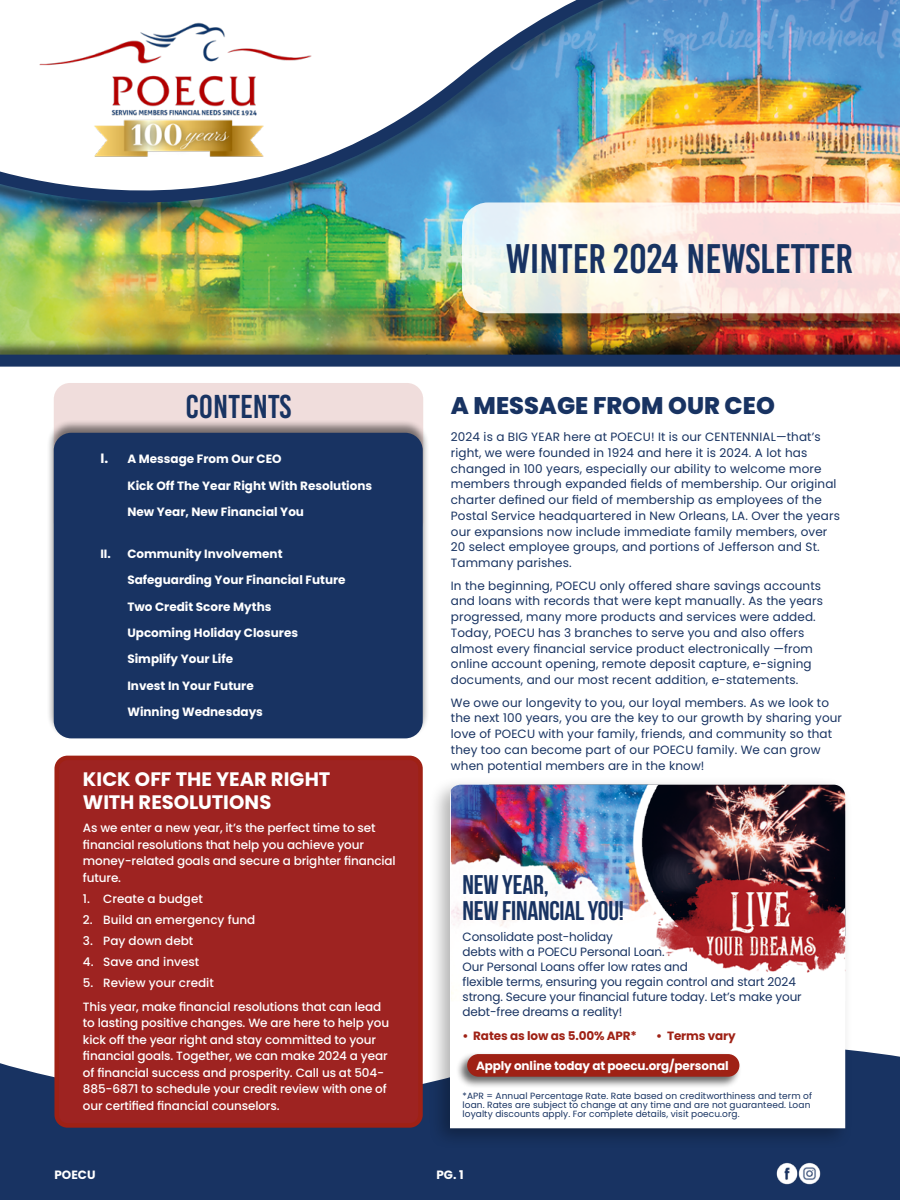
<style>
.page{position:relative;width:900px;height:1200px;background:#fff}
.page>*{position:absolute;margin:0;border:0;box-sizing:border-box;transform-origin:0 0}
.t1{font:41.25px "Bebas Kai";color:#183362}
.t2{font:33px "Bebas Kai";color:#183362}
.t3{font:700 27px/25.5px "Bebas Neue";letter-spacing:-.01em;color:#183362}
.t4{font:800 24px "Poppins";color:#183362}
.t5{font:700 19.5px/22.5px "Poppins";color:#fff}
.t6{font:12px/15.8px "Poppins";letter-spacing:.01em;color:#183362}
.t7{font:500 12px/16.5px "Poppins";letter-spacing:-.01em;color:#fff}
.t8{font:700 12px "Poppins";color:#fff}
.t9{font:12px/15px "Poppins";letter-spacing:-.01em;color:#183362}
.t10{font:700 12px "Poppins";letter-spacing:-.01em;color:#9f2115}
.t11{font:9px/9px "Poppins";letter-spacing:.01em;color:#183362}
.s1{font-size:13.5px}
</style>
<div class="page">
<div style="left:0;top:1050px;width:900px;height:150px;background:#183362"></div>
<img style="left:0;top:288px;width:900px;height:51px">
<img style="left:0;top:0;width:900px;height:288px">
<div style="left:0;top:339px;width:900px;height:29px;background:#000;opacity:.6"></div>
<div style="left:0;top:355px;width:900px;height:12px;background:#183362"></div>
<div style="left:468px;top:209px;width:432px;height:125px;background:#000;opacity:.5"></div>
<svg style="left:462px;top:202px;width:438px;height:111px;background:#f8ece5"></svg>
<div style="left:54px;top:383px;width:369px;height:154px;background:#f0dddc;border-radius:16px"></div>
<div style="left:47px;top:419px;width:383px;height:320px;background:#000;opacity:.5"></div>
<div style="left:54px;top:433px;width:369px;height:305px;background:#183362;border-radius:18px"></div>
<div style="left:57px;top:758px;width:364px;height:367px;background:#9e2321;border-radius:11px"></div>
<div style="left:54px;top:756px;width:369px;height:372px;border:4px solid #9f2115;border-radius:11px"></div>
<div style="left:428px;top:777px;width:425px;height:373px;background:#000;opacity:.3"></div>
<svg style="left:450px;top:785px;width:395px;height:343px"></svg>
<img style="left:451px;top:785px;width:394px;height:216px">
<div style="left:455px;top:1052px;width:287px;height:37px;background:#000;opacity:.6"></div>
<div style="left:467px;top:1054px;width:272px;height:23px;background:#9f2115;border-radius:11px"></div>
<img style="left:776px;top:1162px;width:45px;height:23px">
<h2 class="t2" style="left:185px;top:389px;width:107px">CONTENTS</h2>
<p class="t8" style="left:100px;top:452px;width:183px"><span class="s1">I.</span> A Message From Our CEO</p>
<p class="t8" style="left:127px;top:479px;width:246px">Kick Off The Year Right With Resolutions</p>
<p class="t8" style="left:127px;top:505px;width:178px">New Year, New Financial You</p>
<p class="t8" style="left:100px;top:546px;width:184px">II. Community Involvement</p>
<p class="t8" style="left:127px;top:573px;width:220px">Safeguarding Your Financial Future</p>
<p class="t8" style="left:127px;top:599px;width:146px">Two Credit Score Myths</p>
<p class="t8" style="left:127px;top:626px;width:172px">Upcoming Holiday Closures</p>
<p class="t8" style="left:127px;top:652px;width:107px">Simplify Your Life</p>
<p class="t8" style="left:127px;top:679px;width:128px">Invest In Your Future</p>
<p class="t8" style="left:127px;top:705px;width:137px">Winning Wednesdays</p>
<h3 class="t5" style="left:83px;top:768px;width:249px">KICK OFF THE YEAR RIGHT<br>WITH RESOLUTIONS</h3>
<p class="t7" style="left:83px;top:820px;width:314px">As we enter a new year, it’s the perfect time to set financial resolutions that help you achieve your money-related goals and secure a brighter financial future.</p>
<p class="t7" style="left:83px;top:890px;width:121px">1. Create a budget</p>
<p class="t7" style="left:83px;top:912px;width:174px">2. Build an emergency fund</p>
<p class="t7" style="left:83px;top:933px;width:112px">3. Pay down debt</p>
<p class="t7" style="left:83px;top:954px;width:118px">4. Save and invest</p>
<p class="t7" style="left:83px;top:972px;width:300px;line-height:23.2px">5. Review your credit<br>This year, make financial resolutions that can lead</p>
<p class="t7" style="left:83px;top:1015px;width:308px">to lasting positive changes. We are here to help you kick off the year right and stay committed to your financial goals. Together, we can make 2024 a year of financial success and prosperity. Call us at 504- 885-6871 to schedule your credit review with one of our certified financial counselors.</p>
<h1 class="t1" style="left:506px;top:237px;width:349px">WINTER 2024 NEWSLETTER</h1>
<h3 class="t4" style="left:451px;top:392px;width:325px">A MESSAGE FROM OUR CEO</h3>
<p class="t6" style="left:451px;top:429px;width:391px">2024 is a BIG YEAR here at POECU! It is our CENTENNIAL—that’s right, we were founded in 1924 and here it is 2024. A lot has changed in 100 years, especially our ability to welcome more members through expanded fields of membership. Our original charter defined our field of membership as employees of the Postal Service headquartered in New Orleans, LA. Over the years our expansions now include immediate family members, over 20 select employee groups, and portions of Jefferson and St.<br>Tammany parishes.</p>
<p class="t6" style="left:451px;top:578px;width:374px">In the beginning, POECU only offered share savings accounts and loans with records that were kept manually. As the years progressed, many more products and services were added.<br>Today, POECU has 3 branches to serve you and also offers almost every financial service product electronically —from online account opening, remote deposit capture, e-signing documents, and our most recent addition, e-statements.</p>
<p class="t6" style="left:451px;top:695px;width:393px">We owe our longevity to you, our loyal members. As we look to the next 100 years, you are the key to our growth by sharing your love of POECU with your family, friends, and community so that they too can become part of our POECU family. We can grow when potential members are in the know!</p>
<h3 class="t3" style="left:463px;top:872px;width:163px">NEW YEAR,<br>NEW FINANCIAL YOU!</h3>
<p class="t9" style="left:463px;top:930px;width:341px">Consolidate post-holiday<br>debts with a POECU Personal Loan.<br>Our Personal Loans offer low rates and<br>flexible terms, ensuring you regain control and start 2024 strong. Secure your financial future today. Let’s make your debt-free dreams a reality!</p>
<p class="t10" style="left:463px;top:1028px;width:176px">• Rates as low as 5.00% APR*</p>
<p class="t10" style="left:656px;top:1028px;width:81px">• Terms vary</p>
<p class="t8" style="left:476px;top:1058px;width:254px">Apply online today at poecu.org/personal</p>
<p class="t11" style="left:463px;top:1091px;width:351px">*APR = Annual Percentage Rate. Rate based on creditworthiness and term of loan. Rates are subject to change at any time and are not guaranteed. Loan loyalty discounts apply. For complete details, visit poecu.org.</p>
<p class="t8" style="left:54px;top:1168px;width:43px">POECU</p>
<p class="t8" style="left:436px;top:1168px;width:29px">PG. 1</p>
</div>
